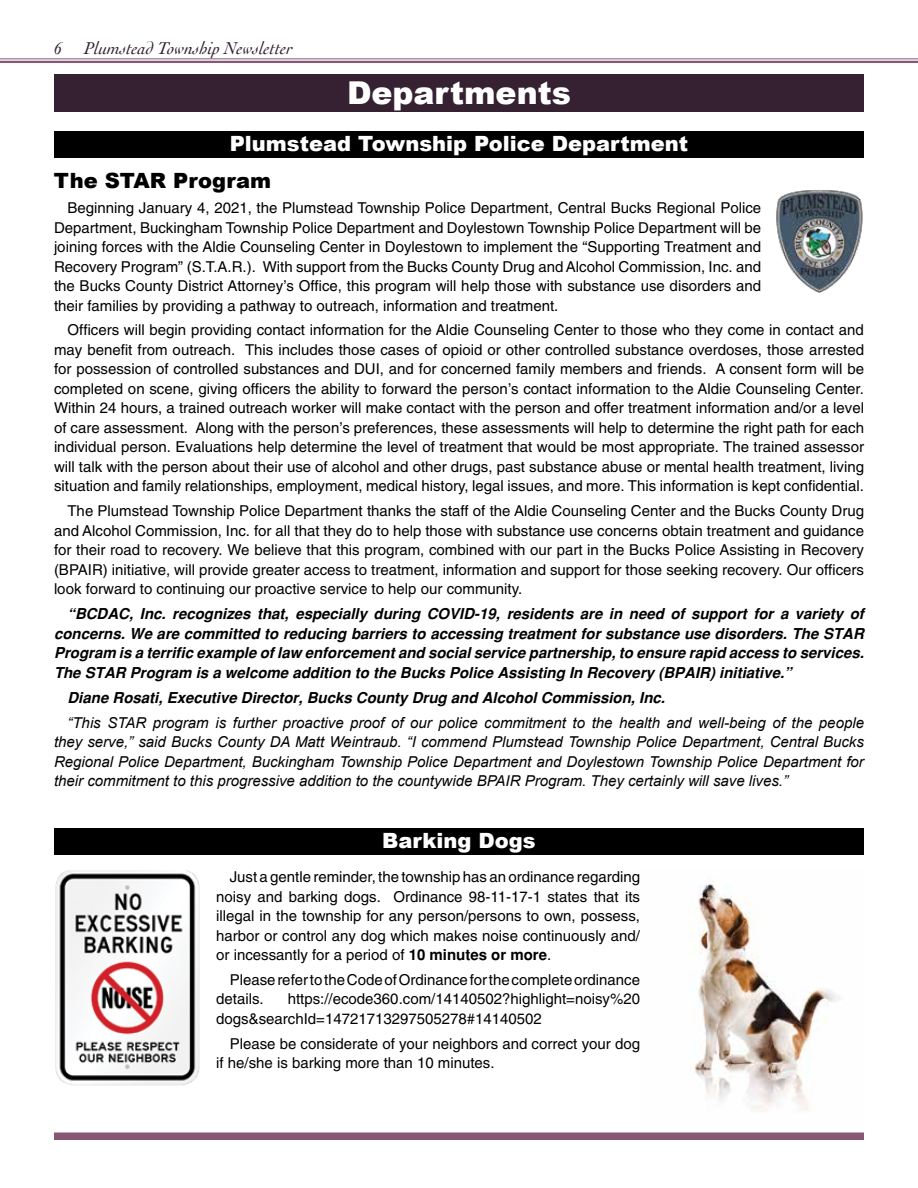
<style>
.page{position:relative;width:918px;height:1188px;background:#fff}
.page>*{position:absolute;margin:0;border:0;box-sizing:border-box;transform-origin:0 0}
.t1{font:900 31.5px "Arial";color:#fff}
.t2{font:900 21px "Arial";color:#fff}
.t3{font:900 21px "Arial";color:#000}
.t4{font:italic 18px "Cochin";color:#362133}
.t5{font:15px/19.5px "Helvetica";color:#000;text-align:justify}
.t6{font:italic 700 15px/19.5px "Helvetica";color:#000;text-align:justify}
.t7{font:italic 15px/19.5px "Arial";color:#000;text-align:justify}
.s1{font-weight:700}
</style>
<div class="page">
<hr style="left:0;top:58px;width:918px;height:1px;background:#875776">
<hr style="left:0;top:61px;width:918px;height:2px;background:#875776">
<div style="left:54px;top:1132px;width:810px;height:8px;background:#875776"></div>
<div style="left:54px;top:74px;width:810px;height:38px;background:#362133"></div>
<div style="left:54px;top:131px;width:810px;height:27px;background:#000"></div>
<img style="left:776px;top:190px;width:87px;height:102px">
<div style="left:54px;top:828px;width:810px;height:27px;background:#000"></div>
<img style="left:55px;top:870px;width:145px;height:216px">
<img style="left:690px;top:881px;width:149px;height:230px">
<p class="t4" style="left:54px;top:36px;width:240px">6 Plumstead Township Newsletter</p>
<h1 class="t1" style="left:347px;top:70px;width:225px">Departments</h1>
<h2 class="t2" style="left:230px;top:128px;width:460px">Plumstead Township Police Department</h2>
<h2 class="t3" style="left:54px;top:165px;width:219px">The STAR Program</h2>
<p class="t5" style="left:54px;top:198px;width:709px;text-indent:14px">Beginning January 4, 2021, the Plumstead Township Police Department, Central Bucks Regional Police Department, Buckingham Township Police Department and Doylestown Township Police Department will be joining forces with the Aldie Counseling Center in Doylestown to implement the “Supporting Treatment and Recovery Program” (S.T.A.R.). With support from the Bucks County Drug and Alcohol Commission, Inc. and the Bucks County District Attorney’s Office, this program will help those with substance use disorders and their families by providing a pathway to outreach, information and treatment.</p>
<p class="t5" style="left:54px;top:320px;width:812px;text-indent:14px">Officers will begin providing contact information for the Aldie Counseling Center to those who they come in contact and may benefit from outreach. This includes those cases of opioid or other controlled substance overdoses, those arrested for possession of controlled substances and DUI, and for concerned family members and friends. A consent form will be completed on scene, giving officers the ability to forward the person’s contact information to the Aldie Counseling Center.<br>Within 24 hours, a trained outreach worker will make contact with the person and offer treatment information and/or a level of care assessment. Along with the person’s preferences, these assessments will help to determine the right path for each individual person. Evaluations help determine the level of treatment that would be most appropriate. The trained assessor will talk with the person about their use of alcohol and other drugs, past substance abuse or mental health treatment, living situation and family relationships, employment, medical history, legal issues, and more. This information is kept confidential.</p>
<p class="t5" style="left:54px;top:501px;width:812px;text-indent:14px">The Plumstead Township Police Department thanks the staff of the Aldie Counseling Center and the Bucks County Drug and Alcohol Commission, Inc. for all that they do to help those with substance use concerns obtain treatment and guidance for their road to recovery. We believe that this program, combined with our part in the Bucks Police Assisting in Recovery (BPAIR) initiative, will provide greater access to treatment, information and support for those seeking recovery. Our officers look forward to continuing our proactive service to help our community.</p>
<p class="t6" style="left:54px;top:604px;width:811px;text-indent:14px">“BCDAC, Inc. recognizes that, especially during COVID-19, residents are in need of support for a variety of concerns. We are committed to reducing barriers to accessing treatment for substance use disorders. The STAR Program is a terrific example of law enforcement and social service partnership, to ensure rapid access to services.<br>The STAR Program is a welcome addition to the Bucks Police Assisting In Recovery (BPAIR) initiative.”</p>
<p class="t6" style="left:68px;top:688px;width:599px">Diane Rosati, Executive Director, Bucks County Drug and Alcohol Commission, Inc.</p>
<p class="t7" style="left:54px;top:713px;width:812px;text-indent:14px">“This STAR program is further proactive proof of our police commitment to the health and well-being of the people they serve,” said Bucks County DA Matt Weintraub. “I commend Plumstead Township Police Department, Central Bucks Regional Police Department, Buckingham Township Police Department and Doylestown Township Police Department for their commitment to this progressive addition to the countywide BPAIR Program. They certainly will save lives.”</p>
<h2 class="t2" style="left:382px;top:826px;width:155px">Barking Dogs</h2>
<p class="t5" style="left:216px;top:867px;width:425px;text-indent:14px">Just a gentle reminder, the township has an ordinance regarding noisy and barking dogs. Ordinance 98-11-17-1 states that its illegal in the township for any person/persons to own, possess, harbor or control any dog which makes noise continuously and/ or incessantly for a period of <span class="s1">10 minutes or more</span>.</p>
<p class="t5" style="left:216px;top:970px;width:425px;text-indent:14px">Please refer to the Code of Ordinance for the complete ordinance details.</p>
<p class="t5" style="left:216px;top:989px;width:425px;text-indent:72px">https://ecode360.com/14140502?highlight=noisy%20 dogs&amp;searchId=14721713297505278#14140502</p>
<p class="t5" style="left:216px;top:1034px;width:425px;text-indent:14px">Please be considerate of your neighbors and correct your dog if he/she is barking more than 10 minutes.</p>
</div>
